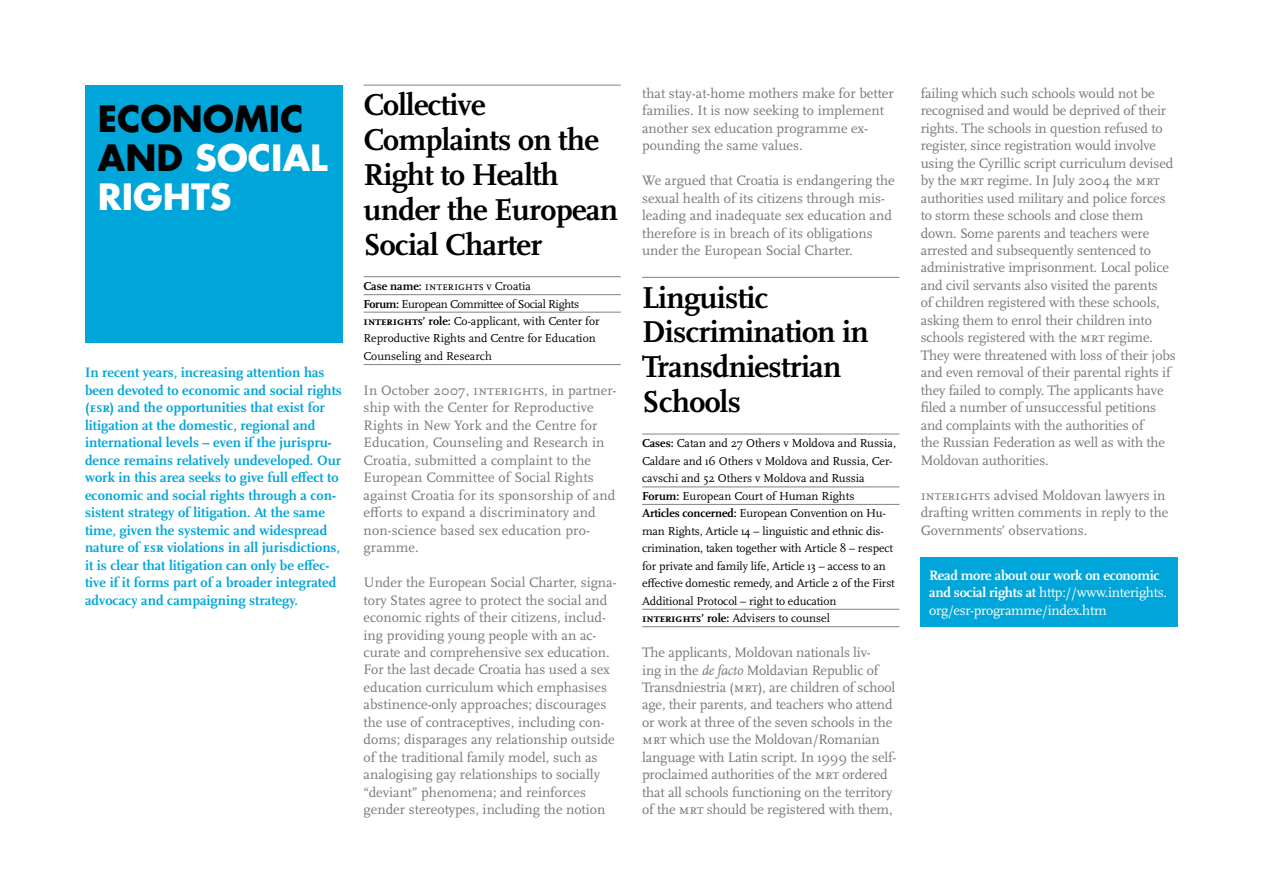
<style>
.page{position:relative;width:1263px;height:893px;background:#fff}
.page>*{position:absolute;margin:0;border:0;box-sizing:border-box;transform-origin:0 0}
.t1{font:700 35.25px/39px "Futura Std";color:#fff}
.t2{font:700 31.5px/35px "Scala Pro";letter-spacing:-.02em;color:#000}
.t3{font:14.25px/17.4px "Scala Pro";color:#77787b}
.t4{font:700 14.25px/17.4px "Scala Pro";color:#00a5d9}
.t5{font:14.25px/17.2px "Scala Pro";letter-spacing:-.02em;color:#fff}
.t6{font:12px/17.4px "Scala Pro";letter-spacing:-.01em;color:#000}
.s1{color:#000}
.s2{font-weight:700}
.s3{font-style:italic}
</style>
<div class="page">
<hr style="left:364px;top:85px;width:257px;height:1px;background:#808285">
<hr style="left:364px;top:276px;width:257px;height:1px;background:#808285">
<hr style="left:364px;top:294px;width:257px;height:1px;background:#808285">
<hr style="left:364px;top:312px;width:257px;height:1px;background:#808285">
<hr style="left:364px;top:364px;width:257px;height:1px;background:#808285">
<hr style="left:642px;top:277px;width:257px;height:1px;background:#808285">
<hr style="left:642px;top:434px;width:257px;height:1px;background:#808285">
<hr style="left:642px;top:486px;width:257px;height:1px;background:#808285">
<hr style="left:642px;top:504px;width:257px;height:1px;background:#808285">
<hr style="left:642px;top:609px;width:257px;height:1px;background:#808285">
<hr style="left:642px;top:626px;width:257px;height:1px;background:#808285">
<div style="left:85px;top:85px;width:257px;height:257px;background:#00a5d9"></div>
<div style="left:921px;top:557px;width:257px;height:70px;background:#00a5d9"></div>
<h1 class="t1" style="left:98px;top:99px;width:231px"><span class="s1">ECONOMIC<br>AND</span> SOCIAL<br>RIGHTS</h1>
<p class="t4" style="left:85px;top:364px;width:258px">In recent years, increasing attention has been devoted to economic and social rights (ESR) and the opportunities that exist for litigation at the domestic, regional and international levels – even if the jurispru&shy;dence remains relatively undeveloped. Our work in this area seeks to give full effect to economic and social rights through a con&shy;sistent strategy of litigation. At the same time, given the systemic and widespread nature of ESR violations in all jurisdictions, it is clear that litigation can only be effec&shy;tive if it forms part of a broader integrated advocacy and campaigning strategy.</p>
<h2 class="t2" style="left:364px;top:87px;width:256px">Collective<br>Complaints on the<br>Right to Health under the European<br>Social Charter</h2>
<p class="t6" style="left:364px;top:277px;width:69px"><span class="s2">Case name:</span> INTERIGHTS</p>
<p class="t6" style="left:364px;top:277px;width:238px;text-indent:123px">v Croatia<br><span class="s2">Forum:</span> European Committee of Social Rights <span class="s2">INTERIGHTS’ role:</span> Co-applicant, with Center for Reproductive Rights and Centre for Education Counseling and Research</p>
<p class="t3" style="left:364px;top:381px;width:118px">In October 2007, INTERIGHTS</p>
<p class="t3" style="left:364px;top:381px;width:254px;text-indent:181px">, in partner&shy;ship with the Center for Reproductive<br>Rights in New York and the Centre for<br>Education, Counseling and Research in<br>Croatia, submitted a complaint to the<br>European Committee of Social Rights against Croatia for its sponsorship of and efforts to expand a discriminatory and non-science based sex education pro&shy;gramme.</p>
<p class="t3" style="left:364px;top:574px;width:255px">Under the European Social Charter, signa&shy;tory States agree to protect the social and economic rights of their citizens, includ&shy;ing providing young people with an ac&shy;curate and comprehensive sex education.<br>For the last decade Croatia has used a sex education curriculum which emphasises abstinence-only approaches; discourages the use of contraceptives, including con&shy;doms; disparages any relationship outside of the traditional family model, such as analogising gay relationships to socially “deviant” phenomena; and reinforces gender stereotypes, including the notion</p>
<p class="t3" style="left:642px;top:84px;width:253px">that stay-at-home mothers make for better families. It is now seeking to implement another sex education programme ex&shy;pounding the same values.</p>
<p class="t3" style="left:642px;top:172px;width:254px">We argued that Croatia is endangering the sexual health of its citizens through mis&shy;leading and inadequate sex education and therefore is in breach of its obligations under the European Social Charter.</p>
<h2 class="t2" style="left:642px;top:280px;width:228px">Linguistic<br>Discrimination in<br>Transdniestrian<br>Schools</h2>
<p class="t6" style="left:642px;top:435px;width:255px"><span class="s2">Cases:</span> Catan and 27 Others v Moldova and Russia, Caldare and 16 Others v Moldova and Russia, Cer&shy;cavschi and 52 Others v Moldova and Russia <span class="s2">Forum:</span> European Court of Human Rights<br><span class="s2">Articles concerned:</span> European Convention on Hu&shy;man Rights, Article 14 – linguistic and ethnic dis&shy;crimination, taken together with Article 8 – respect for private and family life, Article 13 – access to an effective domestic remedy, and Article 2 of the First Additional Protocol – right to education <span class="s2">INTERIGHTS’ role:</span> Advisers to counsel</p>
<p class="t3" style="left:642px;top:644px;width:256px">The applicants, Moldovan nationals liv-<br>ing in the <span class="s3">de facto</span> Moldavian Republic of Transdniestria (MRT), are children of school age, their parents, and teachers who attend or work at three of the seven schools in the mrt which use the Moldovan/Romanian language with Latin script. In 1999 the self&shy;proclaimed authorities of the MRT ordered that all schools functioning on the territory of the MRT should be registered with them,</p>
<p class="t3" style="left:921px;top:84px;width:257px">failing which such schools would not be recognised and would be deprived of their rights. The schools in question refused to register, since registration would involve using the Cyrillic script curriculum devised by the MRT regime. In July 2004 the MRT authorities used military and police forces to storm these schools and close them down. Some parents and teachers were arrested and subsequently sentenced to administrative imprisonment. Local police and civil servants also visited the parents<br>of children registered with these schools, asking them to enrol their children into schools registered with the MRT regime.<br>They were threatened with loss of their jobs and even removal of their parental rights if they failed to comply. The applicants have filed a number of unsuccessful petitions and complaints with the authorities of<br>the Russian Federation as well as with the Moldovan authorities.</p>
<p class="t3" style="left:921px;top:486px;width:8px">INTERIGHTS</p>
<p class="t3" style="left:921px;top:486px;width:249px;text-indent:73px">advised Moldovan lawyers in drafting written comments in reply to the<br>Governments’ observations.</p>
<p class="t5" style="left:929px;top:567px;width:239px"><span class="s2">Read more about our work on economic and social rights at</span> http://www.interights. org/esr-programme/index.htm</p>
</div>
